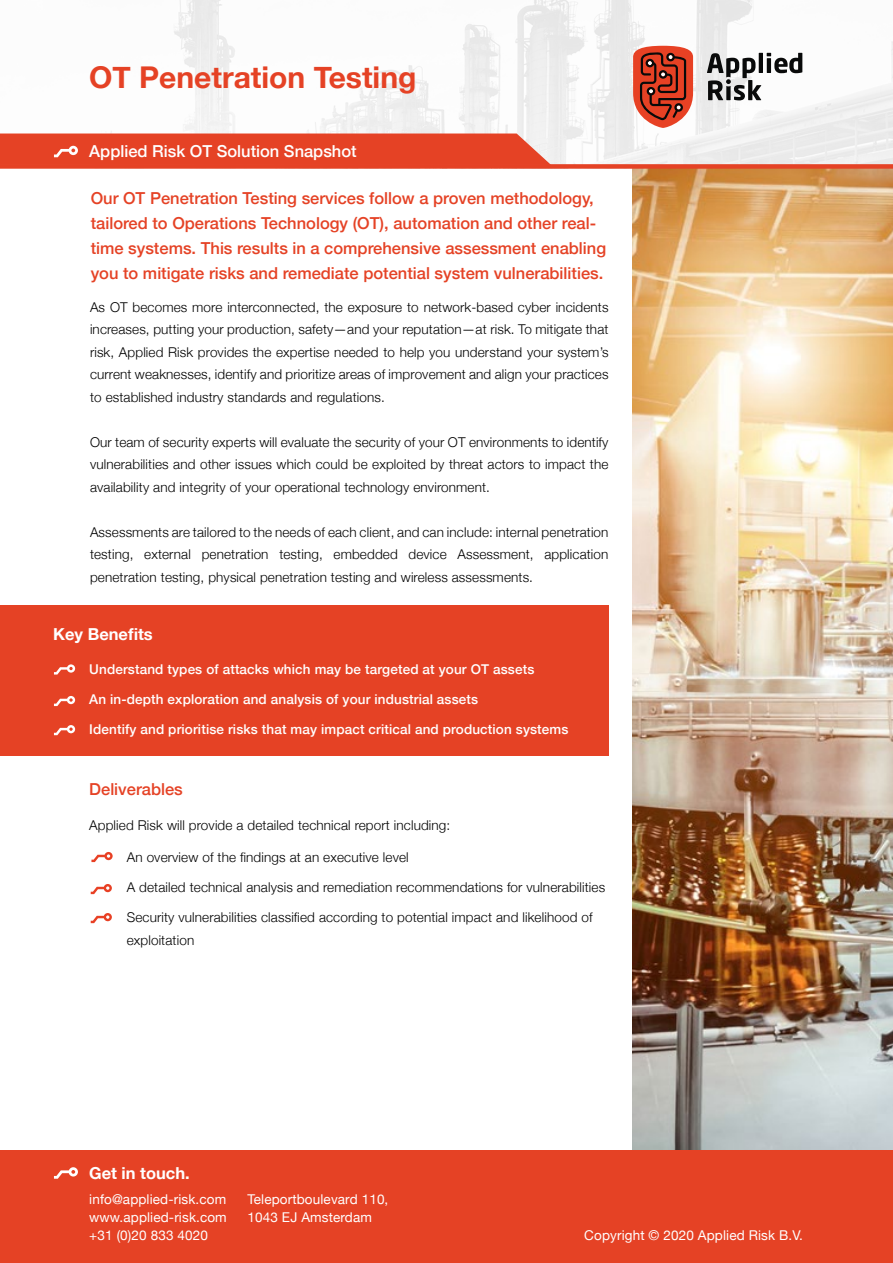
<style>
.page{position:relative;width:893px;height:1263px;background:#fff}
.page>*{position:absolute;margin:0;border:0;box-sizing:border-box;transform-origin:0 0}
.t1{font:700 30px "Helvetica Neue";color:#e54225}
.t2{font:500 16.5px/25.2px "Helvetica Neue";color:#e54225}
.t3{font:500 16.5px "Helvetica Neue";color:#fff}
.t4{font:700 16.5px "Helvetica Neue";color:#fff}
.t5{font:300 13.5px/22.5px "Helvetica Neue";letter-spacing:.01em;color:#000;text-align:justify}
.t6{font:500 13.5px "Helvetica Neue";letter-spacing:.01em;color:#fff}
.t7{font:13.5px/18px "Helvetica Neue";letter-spacing:.01em;color:#fff}
</style>
<div class="page">
<svg style="left:111px;top:0;width:782px;height:164px"></svg>
<svg style="left:707px;top:53px;width:95px;height:47px"></svg>
<svg style="left:633px;top:46px;width:60px;height:82px;background:#bc4f3c"></svg>
<svg style="left:0;top:132px;width:551px;height:32px;background:#e65136"></svg>
<img style="left:632px;top:169px;width:261px;height:981px">
<div style="left:0;top:605px;width:608px;height:151px;background:#e54225"></div>
<svg style="left:54px;top:725px;width:21px;height:10px"></svg>
<svg style="left:54px;top:696px;width:21px;height:10px"></svg>
<svg style="left:54px;top:664px;width:21px;height:10px"></svg>
<svg style="left:91px;top:884px;width:21px;height:10px"></svg>
<svg style="left:91px;top:913px;width:21px;height:10px"></svg>
<svg style="left:91px;top:852px;width:22px;height:10px"></svg>
<div style="left:0;top:164px;width:893px;height:5px;background:#e54225"></div>
<div style="left:0;top:1150px;width:893px;height:113px;background:#e54225"></div>
<svg style="left:54px;top:1167px;width:24px;height:12px"></svg>
<h1 class="t1" style="left:89px;top:53px;width:329px">OT Penetration Testing</h1>
<p class="t3" style="left:89px;top:138px;width:269px">Applied Risk OT Solution Snapshot</p>
<p class="t2" style="left:91px;top:184px;width:517px">Our OT Penetration Testing services follow a proven methodology, tailored to Operations Technology (OT), automation and other real&shy;time systems. This results in a comprehensive assessment enabling you to mitigate risks and remediate potential system vulnerabilities.</p>
<p class="t5" style="left:90px;top:294px;width:520px">As OT becomes more interconnected, the exposure to network-based cyber incidents increases, putting your production, safety—and your reputation—at risk. To mitigate that risk, Applied Risk provides the expertise needed to help you understand your system’s current weaknesses, identify and prioritize areas of improvement and align your practices to established industry standards and regulations.</p>
<p class="t5" style="left:90px;top:429px;width:520px">Our team of security experts will evaluate the security of your OT environments to identify vulnerabilities and other issues which could be exploited by threat actors to impact the availability and integrity of your operational technology environment.</p>
<p class="t5" style="left:90px;top:519px;width:520px">Assessments are tailored to the needs of each client, and can include: internal penetration testing, external penetration testing, embedded device Assessment, application penetration testing, physical penetration testing and wireless assessments.</p>
<p class="t4" style="left:53px;top:621px;width:101px">Key Benefits</p>
<p class="t6" style="left:89px;top:658px;width:447px">Understand types of attacks which may be targeted at your OT assets</p>
<p class="t6" style="left:89px;top:688px;width:390px">An in-depth exploration and analysis of your industrial assets</p>
<p class="t6" style="left:89px;top:718px;width:481px">Identify and prioritise risks that may impact critical and production systems</p>
<p class="t2" style="left:89px;top:775px;width:95px">Deliverables</p>
<p class="t5" style="left:89px;top:813px;width:363px">Applied Risk will provide a detailed technical report including:</p>
<p class="t5" style="left:127px;top:845px;width:283px">An overview of the findings at an executive level</p>
<p class="t5" style="left:127px;top:875px;width:480px">A detailed technical analysis and remediation recommendations for vulnerabilities</p>
<p class="t5" style="left:127px;top:905px;width:467px">Security vulnerabilities classified according to potential impact and likelihood of exploitation</p>
<p class="t4" style="left:89px;top:1160px;width:102px">Get in touch.</p>
<p class="t7" style="left:89px;top:1191px;width:139px;text-align:justify">info@applied-risk.com www.applied-risk.com +31 (0)20 833 4020</p>
<p class="t7" style="left:248px;top:1191px;width:142px">Teleportboulevard 110,<br>1043 EJ Amsterdam</p>
<p class="t7" style="left:584px;top:1226px;width:220px">Copyright © 2020 Applied Risk B.V.</p>
</div>
